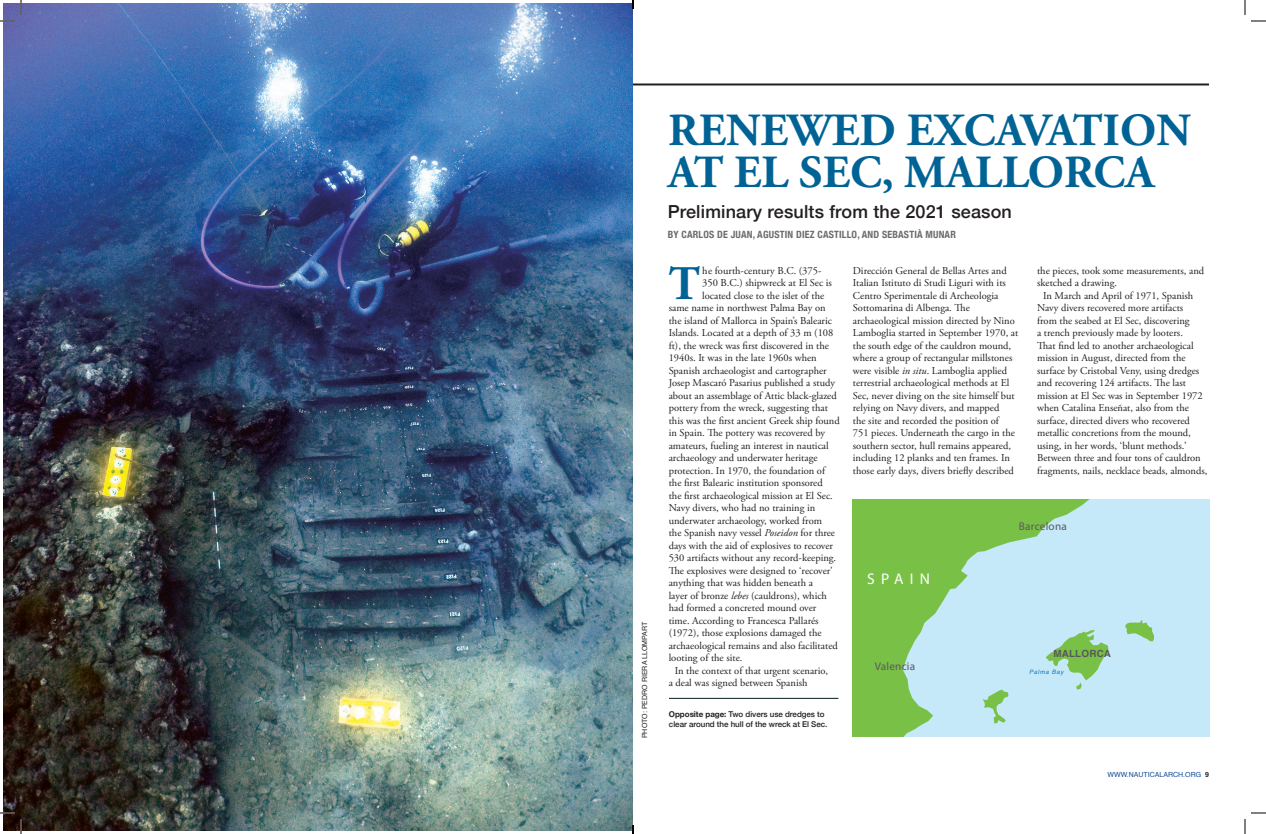
<style>
.page{position:relative;width:1266px;height:834px;background:#fff}
.page>*{position:absolute;margin:0;border:0;box-sizing:border-box;transform-origin:0 0}
.t1{font:700 48.2px "Adobe Garamond Pro";color:#016395}
.t2{font:700 46px/42px "Adobe Garamond Pro";letter-spacing:.005em;color:#016395}
.t3{font:500 18px "Helvetica Neue";letter-spacing:.01em;color:#231f20}
.t4{font:500 condensed 15.5px "Helvetica Neue";letter-spacing:.4em;color:#fff}
.t5{font:500 condensed 11.2px "Helvetica Neue";letter-spacing:.02em;color:#5a595c}
.t6{font:10.5px/12.5px "Adobe Garamond Pro";color:#231f20}
.t7{font:700 condensed 10px "Helvetica Neue";letter-spacing:.02em;color:#6e6b6f}
.t8{font:700 9.8px "Helvetica";letter-spacing:.02em;color:#57585a}
.t9{font:500 8px/10px "Helvetica Neue";letter-spacing:-.005em;color:#231f20}
.t10{font:7px "Helvetica";letter-spacing:.005em;color:#231f20}
.t11{font:7px "Helvetica";color:#124c98}
.t12{font:italic 6.1px "Helvetica";letter-spacing:.1em;color:#1376bc}
.s1{font-style:italic}
.s2{font-weight:700}
.s3{font-weight:700;color:#231f20}
</style>
<div class="page">
<hr style="left:55px;top:83px;width:1154px;height:2px;background:#231f20">
<div style="left:852px;top:499px;width:358px;height:237px;background:#c5e9f9"></div>
<svg style="left:852px;top:499px;width:238px;height:237px"></svg>
<svg style="left:1125px;top:620px;width:29px;height:22px"></svg>
<svg style="left:983px;top:690px;width:26px;height:34px"></svg>
<svg style="left:1046px;top:630px;width:62px;height:60px"></svg>
<hr style="left:669px;top:698px;width:169px;height:1px;background:#061c20">
<img style="left:3px;top:3px;width:630px;height:828px">
<svg style="left:0;top:0;width:22px;height:22px"></svg>
<svg style="left:0;top:812px;width:22px;height:22px"></svg>
<svg style="left:1244px;top:0;width:22px;height:22px"></svg>
<svg style="left:1244px;top:812px;width:22px;height:22px"></svg>
<svg style="left:632px;top:0;width:2px;height:9px"></svg>
<svg style="left:632px;top:825px;width:2px;height:9px"></svg>
<p class="t10" style="left:639px;top:738px;width:118px;rotate:-90deg">PHOTO: PEDRO RIERA LLOMPART</p>
<h2 class="t2" style="left:668px;top:110px;width:524px">RENEWED EXCAVATION<br>AT EL SEC, MALLORCA</h2>
<h3 class="t3" style="left:668px;top:197px;width:346px">Preliminary results from the 2021 season</h3>
<p class="t7" style="left:668px;top:226px;width:290px">BY CARLOS DE JUAN, AGUSTIN DIEZ CASTILLO, AND SEBASTIÀ MUNAR</p>
<h1 class="t1" style="left:669px;top:256px;width:33px">T</h1>
<p class="t6" style="left:702px;top:265px;width:121px">he fourth-century B.C. (375-</p>
<p class="t6" style="left:702px;top:277px;width:131px">350 B.C.) shipwreck at El Sec is</p>
<p class="t6" style="left:702px;top:290px;width:124px">located close to the islet of the</p>
<p class="t6" style="left:669px;top:302px;width:158px">same name in northwest Palma Bay on</p>
<p class="t6" style="left:669px;top:315px;width:165px">the island of Mallorca in Spain’s Balearic</p>
<p class="t6" style="left:669px;top:327px;width:166px">Islands. Located at a depth of 33 m (108</p>
<p class="t6" style="left:669px;top:340px;width:162px">ft), the wreck was first discovered in the</p>
<p class="t6" style="left:669px;top:352px;width:150px">1940s. It was in the late 1960s when</p>
<p class="t6" style="left:669px;top:365px;width:160px">Spanish archaeologist and cartographer</p>
<p class="t6" style="left:669px;top:377px;width:168px">Josep Mascaró Pasarius published a study</p>
<p class="t6" style="left:669px;top:390px;width:170px">about an assemblage of Attic black-glazed</p>
<p class="t6" style="left:669px;top:402px;width:161px">pottery from the wreck, suggesting that</p>
<p class="t6" style="left:669px;top:415px;width:173px">this was the first ancient Greek ship found</p>
<p class="t6" style="left:669px;top:427px;width:158px">in Spain. The pottery was recovered by</p>
<p class="t6" style="left:669px;top:440px;width:161px">amateurs, fueling an interest in nautical</p>
<p class="t6" style="left:669px;top:452px;width:150px">archaeology and underwater heritage</p>
<p class="t6" style="left:669px;top:465px;width:158px">protection. In 1970, the foundation of</p>
<p class="t6" style="left:669px;top:477px;width:156px">the first Balearic institution sponsored</p>
<p class="t6" style="left:669px;top:490px;width:166px">the first archaeological mission at El Sec.</p>
<p class="t6" style="left:669px;top:502px;width:148px">Navy divers, who had no training in</p>
<p class="t6" style="left:669px;top:515px;width:155px">underwater archaeology, worked from</p>
<p class="t6" style="left:669px;top:527px;width:168px">the Spanish navy vessel <span class="s1">Poseidon</span> for three</p>
<p class="t6" style="left:669px;top:540px;width:166px">days with the aid of explosives to recover</p>
<p class="t6" style="left:669px;top:552px;width:169px">530 artifacts without any record-keeping.</p>
<p class="t6" style="left:669px;top:565px;width:165px">The explosives were designed to ‘recover’</p>
<p class="t6" style="left:669px;top:577px;width:146px">anything that was hidden beneath a</p>
<p class="t6" style="left:669px;top:590px;width:160px">layer of bronze <span class="s1">lebes</span> (cauldrons), which</p>
<p class="t6" style="left:669px;top:602px;width:149px">had formed a concreted mound over</p>
<p class="t6" style="left:669px;top:615px;width:151px">time. According to Francesca Pallarés</p>
<p class="t6" style="left:669px;top:627px;width:155px">(1972), those explosions damaged the</p>
<p class="t6" style="left:669px;top:640px;width:171px">archaeological remains and also facilitated</p>
<p class="t6" style="left:669px;top:652px;width:75px">looting of the site.</p>
<p class="t6" style="left:675px;top:665px;width:155px">In the context of that urgent scenario,</p>
<p class="t6" style="left:669px;top:677px;width:140px">a deal was signed between Spanish</p>
<p class="t9" style="left:669px;top:708px;width:160px"><span class="s2">Opposite page:</span> Two divers use dredges to clear around the hull of the wreck at El Sec.</p>
<p class="t6" style="left:853px;top:265px;width:167px">Dirección General de Bellas Artes and Italian Istituto di Studi Liguri with its Centro Sperimentale di Archeologia Sottomarina di Albenga. The archaeological mission directed by Nino Lamboglia started in September 1970, at the south edge of the cauldron mound, where a group of rectangular millstones were visible <span class="s1">in situ</span>. Lamboglia applied terrestrial archaeological methods at El Sec, never diving on the site himself but relying on Navy divers, and mapped<br>the site and recorded the position of<br>751 pieces. Underneath the cargo in the southern sector, hull remains appeared, including 12 planks and ten frames. In those early days, divers briefly described</p>
<p class="t6" style="left:1037px;top:265px;width:169px">the pieces, took some measurements, and</p>
<p class="t6" style="left:1037px;top:277px;width:81px">sketched a drawing.</p>
<p class="t6" style="left:1043px;top:290px;width:152px">In March and April of 1971, Spanish</p>
<p class="t6" style="left:1037px;top:302px;width:148px">Navy divers recovered more artifacts</p>
<p class="t6" style="left:1037px;top:315px;width:154px">from the seabed at El Sec, discovering</p>
<p class="t6" style="left:1037px;top:327px;width:147px">a trench previously made by looters.</p>
<p class="t6" style="left:1037px;top:340px;width:158px">That find led to another archaeological</p>
<p class="t6" style="left:1037px;top:352px;width:150px">mission in August, directed from the</p>
<p class="t6" style="left:1037px;top:365px;width:164px">surface by Cristobal Veny, using dredges</p>
<p class="t6" style="left:1037px;top:377px;width:150px">and recovering 124 artifacts. The last</p>
<p class="t6" style="left:1037px;top:389px;width:167px">mission at El Sec was in September 1972</p>
<p class="t6" style="left:1037px;top:402px;width:153px">when Catalina Enseñat, also from the</p>
<p class="t6" style="left:1037px;top:414px;width:154px">surface, directed divers who recovered</p>
<p class="t6" style="left:1037px;top:427px;width:155px">metallic concretions from the mound,</p>
<p class="t6" style="left:1037px;top:439px;width:151px">using, in her words, ‘blunt methods.’</p>
<p class="t6" style="left:1037px;top:452px;width:165px">Between three and four tons of cauldron</p>
<p class="t6" style="left:1037px;top:464px;width:172px">fragments, nails, necklace beads, almonds,</p>
<h3 class="t4" style="left:867px;top:569px;width:64px">SPAIN</h3>
<p class="t5" style="left:875px;top:660px;width:42px">Valencia</p>
<p class="t5" style="left:1019px;top:519px;width:49px">Barcelona</p>
<p class="t8" style="left:1053px;top:646px;width:59px">MALLORCA</p>
<p class="t12" style="left:1029px;top:667px;width:36px">Palma Bay</p>
<p class="t11" style="left:1107px;top:769px;width:103px">WWW.NAUTICALARCH.ORG <span class="s3">9</span></p>
</div>
